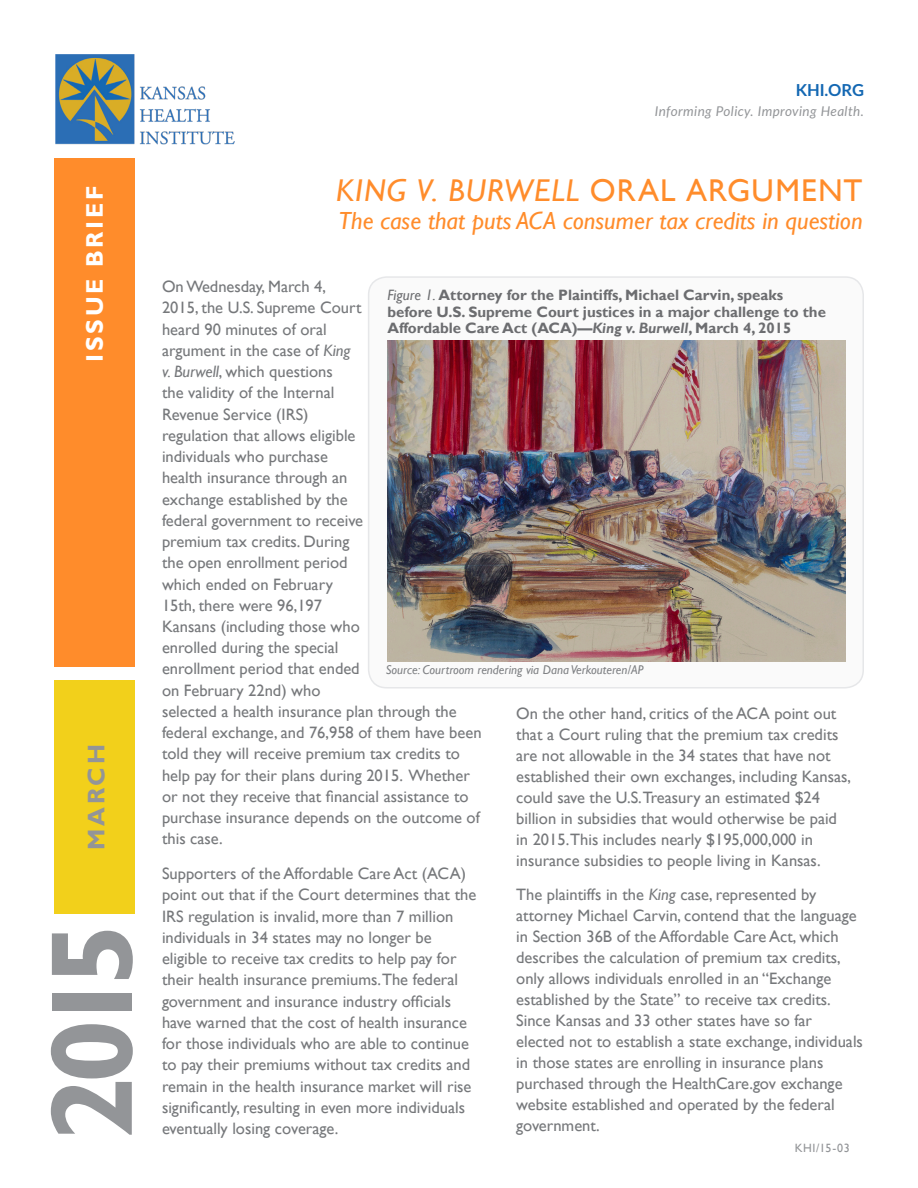
<style>
.page{position:relative;width:918px;height:1188px;background:#fff}
.page>*{position:absolute;margin:0;border:0;box-sizing:border-box;transform-origin:0 0}
.t1{font:700 117.15px "Gill Sans";color:#939598}
.Headline{font:italic 31.5px "Gill Sans";letter-spacing:.035em;color:#ff8c2b}
.t2{font:italic 24.75px "Gill Sans";color:#ff8c2b}
.Document_Label{font:700 24px "Gill Sans";letter-spacing:.115em;color:#fff}
.Month{font:700 24px "Gill Sans";letter-spacing:.115em;color:#939598}
.t3{font:16.5px/21.3px "Gill Sans";color:#76787b}
.t4{font:700 16.5px "Lato";color:#1468b3}
.CPSPullQuote{font:700 15px/16.5px "Gill Sans";color:#6c6d70}
.t5{font:italic 13.5px "Lato";letter-spacing:.03em;color:#939598}
.t6{font:italic 12.75px "Gill Sans";color:#808285}
.Issue_Number{font:12px "Gill Sans";letter-spacing:.05em;color:#939598}
.s1{font-style:normal}
.s2{font-style:italic}
.s3{font-weight:400;font-style:italic}
</style>
<div class="page">
<div style="left:54px;top:159px;width:81px;height:508px;background:#ff8c2b"></div>
<div style="left:54px;top:680px;width:81px;height:234px;background:#f2d01b"></div>
<img style="left:55px;top:54px;width:179px;height:90px">
<div style="left:369px;top:277px;width:494px;height:411px;background:#fafafa;border-radius:18px"></div>
<div style="left:368px;top:276px;width:496px;height:412px;border:2px solid #e6e7e9;border-radius:18px"></div>
<img style="left:388px;top:341px;width:457px;height:320px">
<p class="Document_Label" style="left:80px;top:362px;width:177px;rotate:-90deg">ISSUE BRIEF</p>
<p class="Month" style="left:82px;top:850px;width:107px;rotate:-90deg">MARCH</p>
<h1 class="t1" style="left:22px;top:1141px;width:221px;rotate:-90deg">2015</h1>
<p class="t4" style="left:796px;top:78px;width:70px">KHI.ORG</p>
<p class="t5" style="left:655px;top:102px;width:211px">Informing Policy. Improving Health.</p>
<p class="Headline" style="left:336px;top:172px;width:528px">KING V. BURWELL <span class="s1">ORAL ARGUMENT</span></p>
<p class="t2" style="left:339px;top:207px;width:526px">The case that puts ACA consumer tax credits in question</p>
<p class="t3" style="left:162px;top:276px;width:321px">On Wednesday, March 4,<br>2015, the U.S. Supreme Court<br>heard 90 minutes of oral<br>argument in the case of <span class="s2">King<br>v. Burwell</span>, which questions<br>the validity of the Internal<br>Revenue Service (IRS)<br>regulation that allows eligible<br>individuals who purchase<br>health insurance through an<br>exchange established by the<br>federal government to receive<br>premium tax credits. During<br>the open enrollment period<br>which ended on February<br>15th, there were 96,197<br>Kansans (including those who<br>enrolled during the special<br>enrollment period that ended<br>on February 22nd) who<br>selected a health insurance plan through the federal exchange, and 76,958 of them have been told they will receive premium tax credits to help pay for their plans during 2015. Whether or not they receive that financial assistance to purchase insurance depends on the outcome of this case.</p>
<p class="t3" style="left:162px;top:863px;width:316px">Supporters of the Affordable Care Act (ACA) point out that if the Court determines that the IRS regulation is invalid, more than 7 million individuals in 34 states may no longer be eligible to receive tax credits to help pay for their health insurance premiums.The federal government and insurance industry officials have warned that the cost of health insurance for those individuals who are able to continue to pay their premiums without tax credits and remain in the health insurance market will rise significantly, resulting in even more individuals eventually losing coverage.</p>
<p class="CPSPullQuote" style="left:387px;top:287px;width:440px"><span class="s3">Figure 1.</span> Attorney for the Plaintiffs, Michael Carvin, speaks before U.S. Supreme Court justices in a major challenge to the<br>Affordable Care Act (ACA)—<span class="s2">King v. Burwell</span>, March 4, 2015</p>
<p class="t6" style="left:386px;top:662px;width:259px">Source: Courtroom rendering via Dana Verkouteren/AP</p>
<p class="t3" style="left:516px;top:703px;width:336px">On the other hand, critics of the ACA point out that a Court ruling that the premium tax credits are not allowable in the 34 states that have not established their own exchanges, including Kansas, could save the U.S.Treasury an estimated $24 billion in subsidies that would otherwise be paid in 2015.This includes nearly $195,000,000 in insurance subsidies to people living in Kansas.</p>
<p class="t3" style="left:516px;top:885px;width:348px">The plaintiffs in the <span class="s2">King</span> case, represented by attorney Michael Carvin, contend that the language in Section 36B of the Affordable Care Act, which describes the calculation of premium tax credits, only allows individuals enrolled in an “Exchange established by the State” to receive tax credits.<br>Since Kansas and 33 other states have so far elected not to establish a state exchange, individuals in those states are enrolling in insurance plans purchased through the HealthCare.gov exchange website established and operated by the federal government.</p>
<p class="Issue_Number" style="left:795px;top:1141px;width:57px">KHI/15-03</p>
</div>
